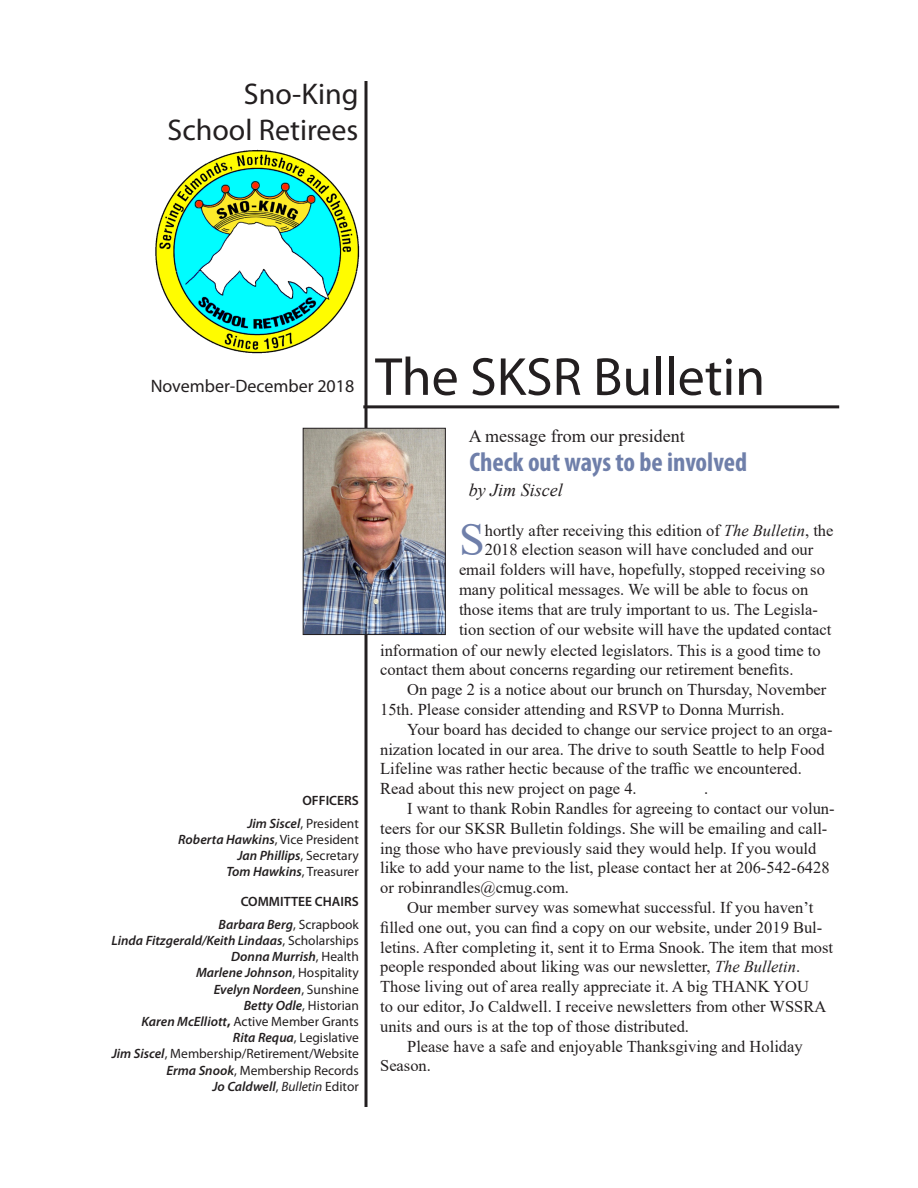
<style>
.page{position:relative;width:918px;height:1188px;background:#fff}
.page>*{position:absolute;margin:0;border:0;box-sizing:border-box;transform-origin:0 0}
.t1{font:54px "Myriad Pro";color:#231f20}
.Body_text{font:46.35px "Times New Roman";color:#6f7faa}
.t2{font:30px "Myriad Pro";color:#231f20}
.Headline{font:700 condensed 27px "Myriad Pro";color:#6f7faa}
.t3{font:18px "Times New Roman";color:#231f20}
.t4{font:18px "Myriad Pro";color:#231f20}
.t5{font:italic 18px "Times New Roman";color:#231f20}
.Body_text-2{font:16.5px/19.8px "Times New Roman";color:#231f20}
.t6{font:italic 600 13.5px "Myriad Pro";color:#231f20}
.t7{font:13.5px "Myriad Pro";color:#231f20}
.t8{font:600 13.5px "Myriad Pro";color:#231f20}
.s1{font-weight:600;font-style:italic}
.s2{font-weight:400;font-style:normal}
.s3{font-weight:700}
.s4{font-weight:400}
.s5{font-style:italic}
</style>
<div class="page">
<svg style="left:364px;top:81px;width:4px;height:1026px;background:#595657"></svg>
<img style="left:155px;top:149px;width:205px;height:205px">
<hr style="left:363px;top:405px;width:476px;height:3px;background:#231f20">
<img style="left:305px;top:430px;width:139px;height:203px">
<div style="left:303px;top:428px;width:143px;height:207px;border:1px solid #231f20"></div>
<p class="t2" style="left:244px;top:75px;width:116px">Sno-King</p>
<p class="t2" style="left:167px;top:111px;width:193px">School Retirees</p>
<p class="t4" style="left:151px;top:375px;width:205px">November-December 2018</p>
<p class="t8" style="left:302px;top:792px;width:58px">OFFICERS</p>
<p class="t7" style="left:247px;top:815px;width:113px"><span class="s1">Jim Siscel</span>, President</p>
<p class="t6" style="left:178px;top:831px;width:182px">Roberta Hawkins<span class="s2">, Vice President</span></p>
<p class="t6" style="left:237px;top:847px;width:123px">Jan Phillips<span class="s2">, Secretary</span></p>
<p class="t6" style="left:226px;top:863px;width:134px">Tom Hawkins<span class="s2">, Treasurer</span></p>
<p class="t8" style="left:241px;top:893px;width:120px">COMMITTEE CHAIRS</p>
<p class="t6" style="left:219px;top:916px;width:142px">Barbara Berg<span class="s2">, Scrapbook</span></p>
<p class="t6" style="left:112px;top:932px;width:249px">Linda Fitzgerald/Keith Lindaas<span class="s2">, Scholarships</span></p>
<p class="t6" style="left:231px;top:948px;width:129px">Donna Murrish<span class="s2">, Health</span></p>
<p class="t6" style="left:196px;top:964px;width:164px">Marlene Johnson<span class="s2">, Hospitality</span></p>
<p class="t6" style="left:214px;top:981px;width:147px">Evelyn Nordeen<span class="s2">, Sunshine</span></p>
<p class="t7" style="left:244px;top:997px;width:117px"><span class="s1">Betty Odle</span>, Historian</p>
<p class="t7" style="left:142px;top:1013px;width:219px"><span class="s1">Karen McElliott</span><span class="s3">,</span> Active Member Grants</p>
<p class="t7" style="left:233px;top:1029px;width:127px"><span class="s1">Rita Requa</span>, Legislative</p>
<p class="t7" style="left:112px;top:1046px;width:249px"><span class="s1">Jim Siscel</span>, Membership/Retirement/Website</p>
<p class="t7" style="left:166px;top:1062px;width:194px"><span class="s1">Erma Snook</span>, Membership Records</p>
<p class="t6" style="left:212px;top:1078px;width:148px">Jo Caldwell<span class="s2">,</span> <span class="s4">Bulletin</span> <span class="s2">Editor</span></p>
<p class="t1" style="left:375px;top:343px;width:391px">The SKSR Bulletin</p>
<p class="t3" style="left:469px;top:423px;width:217px">A message from our president</p>
<p class="t5" style="left:469px;top:477px;width:95px">by Jim Siscel</p>
<p class="Body_text" style="left:459px;top:507px;width:27px">S</p>
<p class="Body_text-2" style="left:485px;top:520px;width:350px">hortly after receiving this edition of <span class="s5">The Bulletin</span>, the</p>
<p class="Headline" style="left:469px;top:445px;width:279px">Check out ways to be involved</p>
<p class="Body_text-2" style="left:485px;top:540px;width:330px">2018 election season will have concluded and our</p>
<p class="Body_text-2" style="left:459px;top:559px;width:367px">email folders will have, hopefully, stopped receiving so</p>
<p class="Body_text-2" style="left:459px;top:579px;width:351px">many political messages. We will be able to focus on</p>
<p class="Body_text-2" style="left:459px;top:599px;width:360px">those items that are truly important to us. The Legisla-</p>
<p class="Body_text-2" style="left:459px;top:619px;width:374px">tion section of our website will have the updated contact</p>
<p class="Body_text-2" style="left:380px;top:640px;width:442px">information of our newly elected legislators. This is a good time to</p>
<p class="Body_text-2" style="left:380px;top:659px;width:415px">contact them about concerns regarding our retirement benefits.</p>
<p class="Body_text-2" style="left:380px;top:679px;width:448px;text-indent:27px">On page 2 is a notice about our brunch on Thursday, November<br>15th. Please consider attending and RSVP to Donna Murrish.</p>
<p class="Body_text-2" style="left:380px;top:719px;width:454px;text-indent:27px">Your board has decided to change our service project to an orga&shy;nization located in our area. The drive to south Seattle to help Food Lifeline was rather hectic because of the traffic we encountered.<br>Read about this new project on page 4.</p>
<p class="Body_text-2" style="left:704px;top:778px;width:6px">.</p>
<p class="Body_text-2" style="left:380px;top:798px;width:456px;text-indent:27px">I want to thank Robin Randles for agreeing to contact our volun&shy;teers for our SKSR Bulletin foldings. She will be emailing and call&shy;ing those who have previously said they would help. If you would like to add your name to the list, please contact her at 206-542-6428 or robinrandles@cmug.com.</p>
<p class="Body_text-2" style="left:380px;top:897px;width:454px;text-indent:27px">Our member survey was somewhat successful. If you haven’t filled one out, you can find a copy on our website, under 2019 Bul&shy;letins. After completing it, sent it to Erma Snook. The item that most people responded about liking was our newsletter, <span class="s5">The Bulletin</span>.<br>Those living out of area really appreciate it. A big THANK YOU<br>to our editor, Jo Caldwell. I receive newsletters from other WSSRA units and ours is at the top of those distributed.</p>
<p class="Body_text-2" style="left:380px;top:1036px;width:424px;text-indent:27px">Please have a safe and enjoyable Thanksgiving and Holiday<br>Season.</p>
</div>
